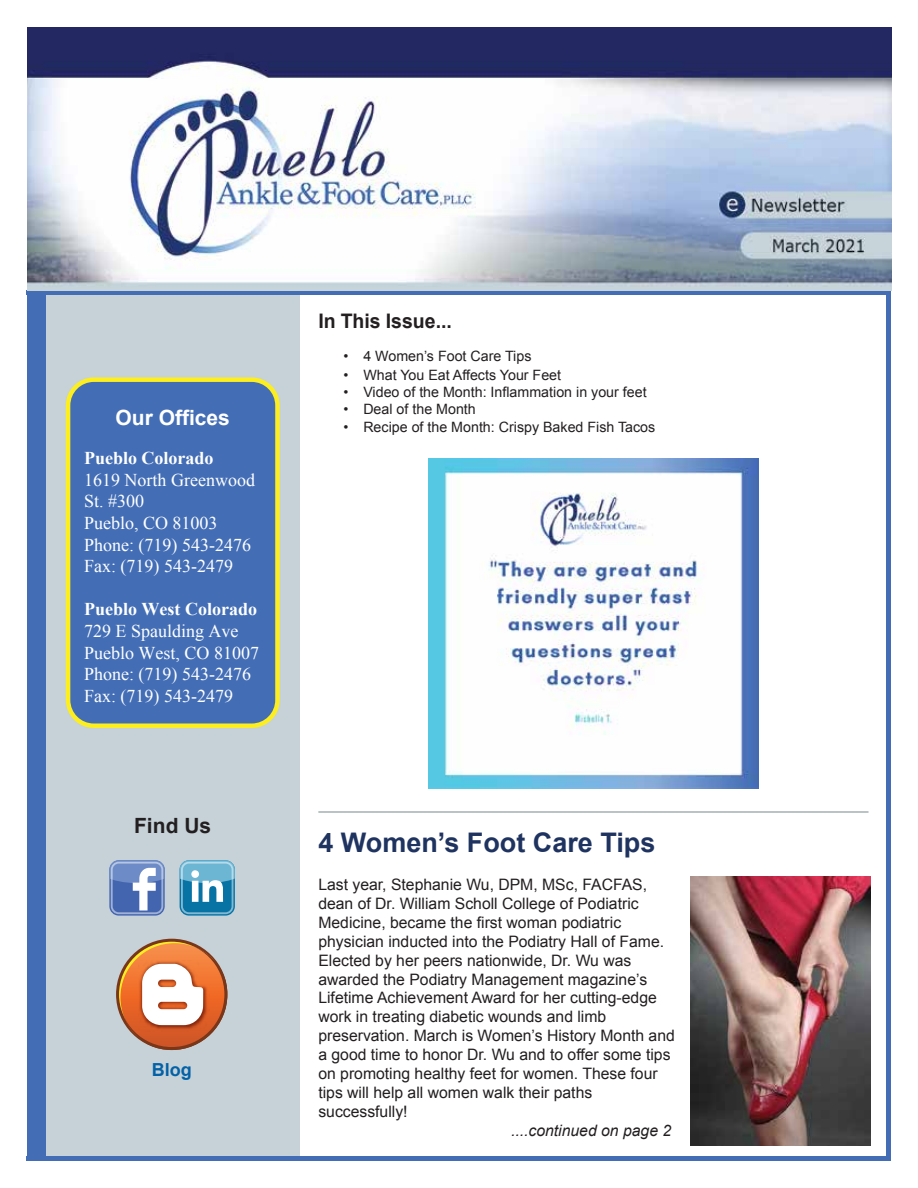
<style>
.page{position:relative;width:918px;height:1188px;background:#fff}
.page>*{position:absolute;margin:0;border:0;box-sizing:border-box;transform-origin:0 0}
.t1{font:700 27px "Arial";color:#1f3360}
.t2{font:700 21px "Arial";color:#fff}
.t3{font:700 21px "Arial";color:#231f20}
.t4{font:700 20.1px "Arial";color:#231f20}
.t5{font:18px/21.6px "Times New Roman";color:#fff}
.t6{font:700 18px "Times New Roman";color:#fff}
.t7{font:700 18px "Arial";color:#0361a7}
.t8{font:15.75px/18.9px "Arial";color:#231f20}
.t9{font:italic 15.75px "Arial";color:#231f20}
.t10{font:14.25px "Arial";color:#231f20}
</style>
<div class="page">
<div style="left:46px;top:291px;width:254px;height:870px;background:#c6d2d8"></div>
<div style="left:27px;top:291px;width:19px;height:870px;background:#436eb6"></div>
<hr style="left:887px;top:291px;width:4px;height:870px;background:#436eb6">
<hr style="left:27px;top:1157px;width:864px;height:4px;background:#436eb6">
<hr style="left:27px;top:291px;width:864px;height:4px;background:#436eb6">
<img style="left:27px;top:27px;width:864px;height:263px">
<svg style="left:109px;top:860px;width:56px;height:56px"></svg>
<div style="left:111px;top:862px;width:52px;height:52px;border:2px solid #fff;border-radius:7px"></div>
<svg style="left:109px;top:860px;width:56px;height:51px"></svg>
<div style="left:180px;top:860px;width:55px;height:56px;background:#0773a5;border-radius:9px"></div>
<div style="left:181px;top:862px;width:52px;height:52px;border:2px solid #fff;border-radius:7px"></div>
<svg style="left:180px;top:860px;width:55px;height:42px"></svg>
<svg style="left:120px;top:943px;width:107px;height:107px"></svg>
<div style="left:68px;top:380px;width:209px;height:346px;background:#436eb6;border-radius:26px"></div>
<div style="left:66px;top:377px;width:214px;height:351px;border:4px solid #fcee1f;border-radius:26px"></div>
<hr style="left:318px;top:811px;width:551px;height:2px;background:#a4afb4">
<img style="left:428px;top:458px;width:331px;height:330px">
<img style="left:691px;top:877px;width:179px;height:268px">
<h2 class="t2" style="left:116px;top:404px;width:116px">Our Offices</h2>
<p class="t6" style="left:84px;top:446px;width:131px">Pueblo Colorado</p>
<p class="t5" style="left:84px;top:469px;width:172px">1619 North Greenwood<br>St. #300<br>Pueblo, CO 81003<br>Phone: (719) 543-2476<br>Fax: (719) 543-2479</p>
<p class="t6" style="left:84px;top:597px;width:174px">Pueblo West Colorado</p>
<p class="t5" style="left:84px;top:620px;width:176px">729 E Spaulding Ave<br>Pueblo West, CO 81007<br>Phone: (719) 543-2476<br>Fax: (719) 543-2479</p>
<h2 class="t3" style="left:134px;top:812px;width:79px">Find Us</h2>
<p class="t7" style="left:152px;top:1058px;width:41px">Blog</p>
<p class="t4" style="left:318px;top:307px;width:135px">In This Issue...</p>
<p class="t10" style="left:343px;top:347px;width:190px">• 4 Women’s Foot Care Tips</p>
<p class="t10" style="left:343px;top:365px;width:219px">• What You Eat Affects Your Feet</p>
<p class="t10" style="left:343px;top:382px;width:305px">• Video of the Month: Inflammation in your feet</p>
<p class="t10" style="left:343px;top:400px;width:134px">• Deal of the Month</p>
<p class="t10" style="left:343px;top:418px;width:313px">• Recipe of the Month: Crispy Baked Fish Tacos</p>
<h1 class="t1" style="left:318px;top:825px;width:339px">4 Women’s Foot Care Tips</h1>
<p class="t8" style="left:318px;top:875px;width:358px">Last year, Stephanie Wu, DPM, MSc, FACFAS, dean of Dr. William Scholl College of Podiatric Medicine, became the first woman podiatric physician inducted into the Podiatry Hall of Fame.<br>Elected by her peers nationwide, Dr. Wu was awarded the Podiatry Management magazine’s Lifetime Achievement Award for her cutting-edge work in treating diabetic wounds and limb preservation. March is Women’s History Month and a good time to honor Dr. Wu and to offer some tips on promoting healthy feet for women. These four tips will help all women walk their paths successfully!</p>
<p class="t9" style="left:511px;top:1120px;width:162px">....continued on page 2</p>
</div>
